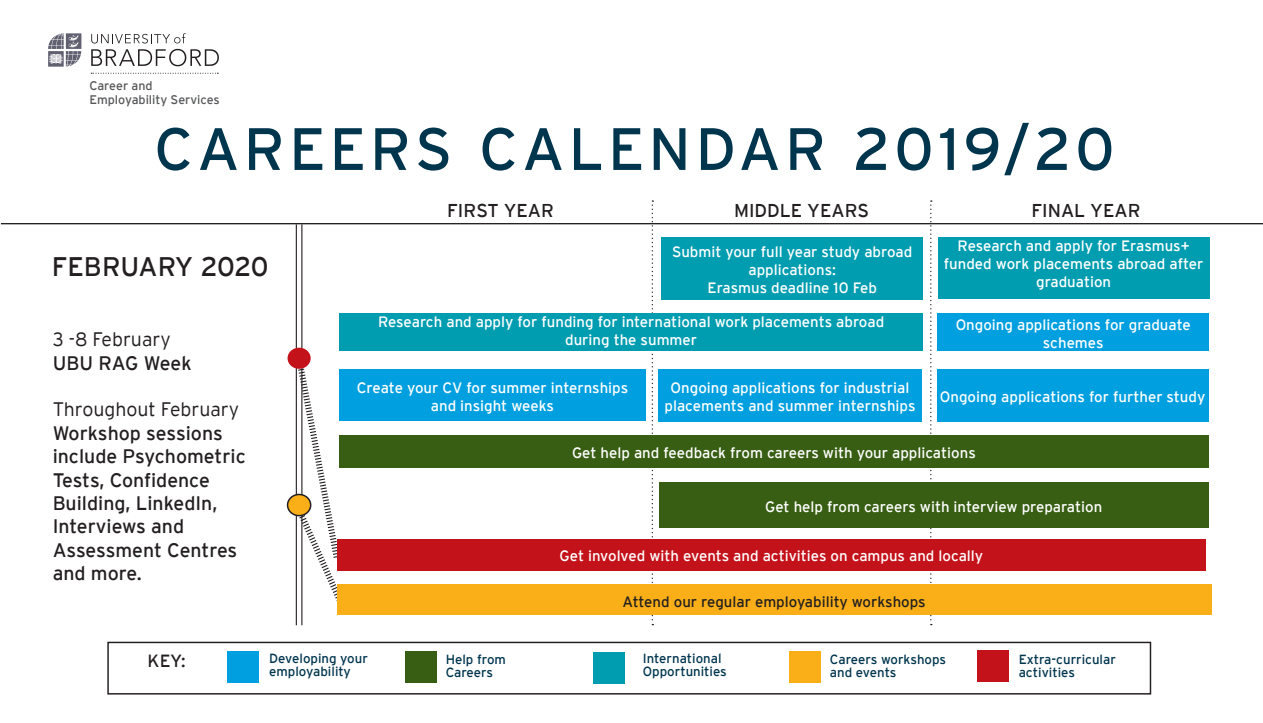
<style>
.page{position:relative;width:1263px;height:723px;background:#fff}
.page>*{position:absolute;margin:0;border:0;box-sizing:border-box;transform-origin:0 0}
.t1{font:59.55px "Interstate";letter-spacing:.065em;color:#00354e}
.t2{font:26.85px "Interstate";letter-spacing:-.015em;color:#231f20}
.t3{font:19.5px/23.4px "Interstate";color:#231f20}
.t4{font:300 19.5px "Interstate";color:#231f20}
.t5{font:18.6px "Interstate";color:#231f20}
.t6{font:17.7px "Interstate";color:#231f20}
.t7{font:15px/18px "Interstate";color:#fff;text-align:center}
.t8{font:15px "Interstate";color:#231f20}
.t9{font:13.2px/13.2px "Interstate";color:#00354e}
.t10{font:12.45px "Interstate";color:#57585a}
</style>
<div class="page">
<div style="left:107px;top:642px;width:1044px;height:52px;border:1px solid #231f20"></div>
<hr style="left:1px;top:223px;width:1262px;height:1px;background:#231f20">
<div style="left:977px;top:651px;width:31px;height:31px;background:#c4121a"></div>
<div style="left:789px;top:651px;width:31px;height:32px;background:#faaf18"></div>
<div style="left:405px;top:651px;width:31px;height:32px;background:#375e12"></div>
<div style="left:228px;top:651px;width:31px;height:31px;background:#009fdf"></div>
<div style="left:593px;top:652px;width:31px;height:31px;background:#009db1"></div>
<svg style="left:48px;top:33px;width:33px;height:34px"></svg>
<svg style="left:91px;top:33px;width:128px;height:33px"></svg>
<svg style="left:91px;top:73px;width:127px;height:1px"></svg>
<hr style="left:301px;top:224px;width:1px;height:401px;background:#231f20">
<hr style="left:296px;top:224px;width:1px;height:401px;background:#231f20">
<svg style="left:652px;top:200px;width:1px;height:425px"></svg>
<svg style="left:930px;top:200px;width:2px;height:425px"></svg>
<div style="left:659px;top:482px;width:549px;height:46px;background:#375e12"></div>
<div style="left:937px;top:369px;width:271px;height:53px;background:#009fdf"></div>
<div style="left:658px;top:369px;width:264px;height:52px;background:#009fdf"></div>
<div style="left:661px;top:237px;width:262px;height:62px;background:#009db1"></div>
<div style="left:937px;top:313px;width:272px;height:38px;background:#009fdf"></div>
<div style="left:938px;top:237px;width:271px;height:62px;background:#009db1"></div>
<div style="left:339px;top:435px;width:870px;height:33px;background:#375e12"></div>
<div style="left:339px;top:369px;width:307px;height:51px;background:#009fdf"></div>
<div style="left:339px;top:313px;width:584px;height:38px;background:#009db1"></div>
<div style="left:337px;top:539px;width:869px;height:31px;background:#c4121a"></div>
<div style="left:288px;top:348px;width:23px;height:21px;background:#c4121a;border-radius:50%"></div>
<svg style="left:294px;top:365px;width:52px;height:243px"></svg>
<div style="left:337px;top:585px;width:874px;height:30px;background:#faaf18"></div>
<div style="left:288px;top:494px;width:23px;height:22px;background:#faaf18;border-radius:50%"></div>
<div style="left:287px;top:494px;width:24px;height:22px;border:2px solid #231f20;border-radius:50%"></div>
<p class="t10" style="left:89px;top:79px;width:65px">Career and</p>
<p class="t10" style="left:89px;top:93px;width:132px">Employability Services</p>
<p class="t1" style="left:154px;top:116px;width:962px">CAREERS CALENDAR 2019/20</p>
<p class="t2" style="left:52px;top:252px;width:218px">FEBRUARY 2020</p>
<p class="t4" style="left:53px;top:328px;width:120px">3 -8 February</p>
<p class="t3" style="left:53px;top:351px;width:140px">UBU RAG Week</p>
<p class="t4" style="left:53px;top:399px;width:188px">Throughout February</p>
<p class="t3" style="left:53px;top:421px;width:195px">Workshop sessions include Psychometric<br>Tests, Confidence<br>Building, LinkedIn,<br>Interviews and<br>Assessment Centres and more.</p>
<p class="t5" style="left:447px;top:200px;width:108px">FIRST YEAR</p>
<p class="t5" style="left:734px;top:200px;width:137px">MIDDLE YEARS</p>
<p class="t5" style="left:1031px;top:200px;width:111px">FINAL YEAR</p>
<p class="t7" style="left:672px;top:242px;width:242px">Submit your full year study abroad applications:</p>
<p class="t7" style="left:707px;top:278px;width:171px">Erasmus deadline 10 Feb</p>
<p class="t7" style="left:378px;top:313px;width:508px">Research and apply for funding for international work placements abroad</p>
<p class="t7" style="left:565px;top:331px;width:133px">during the summer</p>
<p class="t7" style="left:357px;top:378px;width:273px">Create your CV for summer internships</p>
<p class="t7" style="left:431px;top:396px;width:125px">and insight weeks</p>
<p class="t7" style="left:664px;top:378px;width:253px">Ongoing applications for industrial placements and summer internships</p>
<p class="t7" style="left:944px;top:237px;width:261px">Research and apply for Erasmus+ funded work placements abroad after graduation</p>
<p class="t7" style="left:956px;top:316px;width:237px">Ongoing applications for graduate schemes</p>
<p class="t7" style="left:940px;top:388px;width:267px">Ongoing applications for further study</p>
<p class="t7" style="left:572px;top:444px;width:405px">Get help and feedback from careers with your applications</p>
<p class="t7" style="left:765px;top:497px;width:338px">Get help from careers with interview preparation</p>
<p class="t7" style="left:560px;top:547px;width:425px">Get involved with events and activities on campus and locally</p>
<p class="t8" style="left:622px;top:593px;width:305px">Attend our regular employability workshops</p>
<p class="t6" style="left:148px;top:651px;width:40px">KEY:</p>
<p class="t9" style="left:643px;top:651px;width:80px">International</p>
<p class="t9" style="left:643px;top:664px;width:86px">Opportunities</p>
<p class="t9" style="left:269px;top:652px;width:100px">Developing your</p>
<p class="t9" style="left:269px;top:665px;width:83px">employability</p>
<p class="t9" style="left:446px;top:652px;width:62px">Help from<br>Careers</p>
<p class="t9" style="left:830px;top:652px;width:118px">Careers workshops</p>
<p class="t9" style="left:830px;top:665px;width:68px">and events</p>
<p class="t9" style="left:1019px;top:652px;width:99px">Extra-curricular</p>
<p class="t9" style="left:1019px;top:666px;width:58px">activities</p>
</div>
